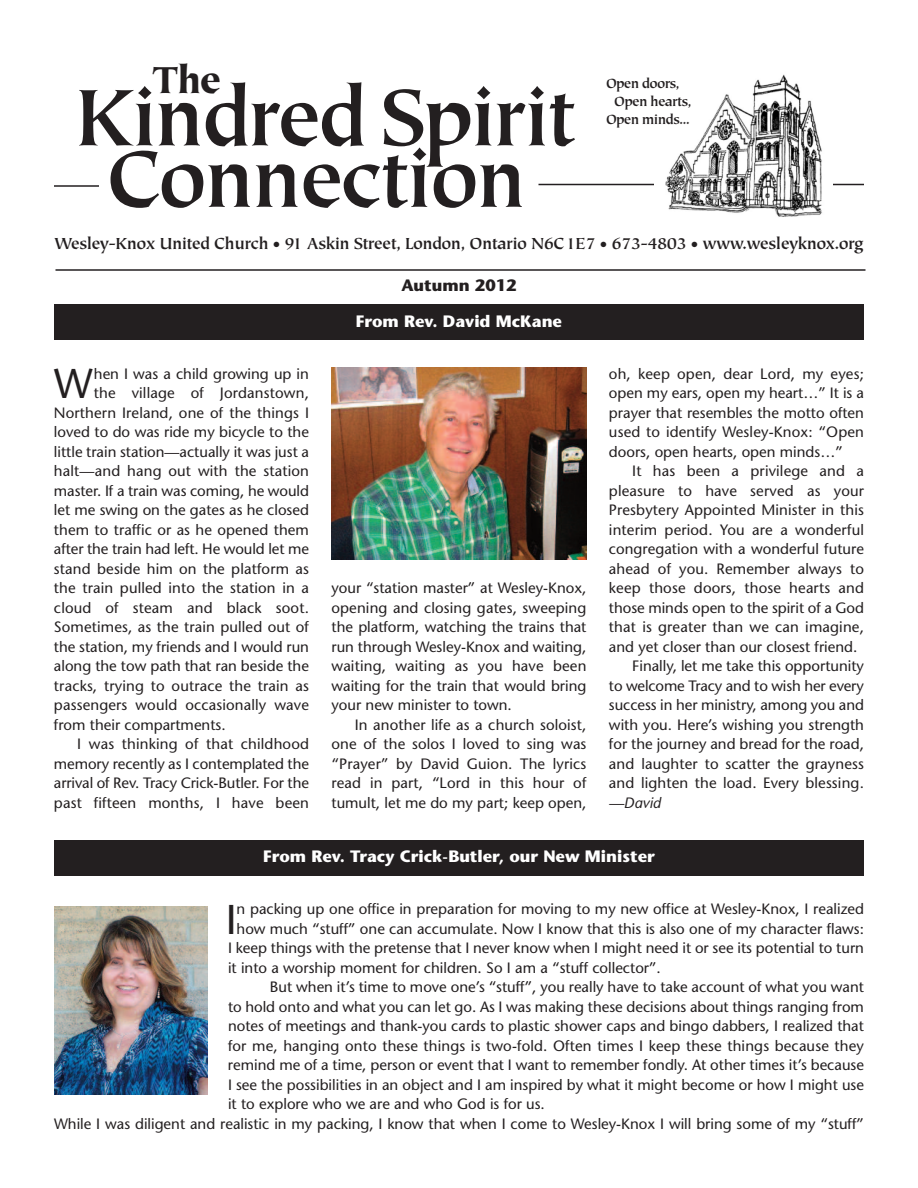
<style>
.page{position:relative;width:918px;height:1188px;background:#fff}
.page>*{position:absolute;margin:0;border:0;box-sizing:border-box;transform-origin:0 0}
.t1{font:700 90px "Tiepolo";letter-spacing:-.045em;color:#231f20}
.t2{font:900 42px "Tiepolo";color:#231f20}
.t3{font:41.55px "Stone Sans";color:#231f20}
.t4{font:700 18px "Tiepolo";letter-spacing:-.035em;color:#231f20}
.t5{font:700 16.5px "Stone Sans";color:#fff}
.t6{font:700 16.5px "Stone Sans";color:#231f20}
.t7{font:15px/19.5px "Stone Sans";color:#231f20;text-align:justify}
.t8{font:700 15px "Tiepolo";letter-spacing:-.05em;color:#231f20}
.t9{font:italic 15px "Stone Sans";color:#231f20}
.s1{font-size:15px}
</style>
<div class="page">
<hr style="left:538px;top:184px;width:326px;height:1px;background:#231f20">
<div style="left:654px;top:57px;width:178px;height:171px;background:#fff"></div>
<img style="left:665px;top:74px;width:157px;height:143px">
<hr style="left:54px;top:185px;width:45px;height:2px;background:#231f20">
<hr style="left:56px;top:269px;width:810px;height:2px;background:#231f20">
<div style="left:54px;top:304px;width:810px;height:36px;background:#231f20"></div>
<div style="left:54px;top:840px;width:810px;height:36px;background:#231f20"></div>
<img style="left:332px;top:368px;width:254px;height:192px">
<img style="left:54px;top:906px;width:153px;height:189px">
<h2 class="t2" style="left:152px;top:63px;width:71px">The</h2>
<p class="t8" style="left:606px;top:77px;width:75px">Open doors,</p>
<p class="t8" style="left:614px;top:95px;width:79px">Open hearts,</p>
<p class="t8" style="left:606px;top:113px;width:86px">Open minds...</p>
<h1 class="t1" style="left:75px;top:83px;width:502px">Kindred Spirit</h1>
<h1 class="t1" style="left:107px;top:144px;width:422px">Connection</h1>
<p class="t4" style="left:54px;top:236px;width:811px">Wesley-Knox United Church <span class="s1">•</span> 91 Askin Street, London, Ontario N6C1E7 <span class="s1">•</span> 673-4803 <span class="s1">•</span> www.wesleyknox.org</p>
<p class="t6" style="left:401px;top:279px;width:117px">Autumn 2012</p>
<h3 class="t3" style="left:54px;top:368px;width:40px">W</h3>
<p class="t7" style="left:94px;top:365px;width:217px">hen I was a child growing up in</p>
<p class="t7" style="left:94px;top:385px;width:217px">the village of Jordanstown,</p>
<p class="t7" style="left:54px;top:404px;width:257px">Northern Ireland, one of the things I</p>
<p class="t7" style="left:54px;top:424px;width:256px">loved to do was ride my bicycle to the</p>
<p class="t7" style="left:54px;top:443px;width:256px">little train station—actually it was just a</p>
<p class="t7" style="left:54px;top:463px;width:256px">halt—and hang out with the station</p>
<p class="t7" style="left:54px;top:482px;width:256px">master. If a train was coming, he would</p>
<p class="t7" style="left:54px;top:502px;width:257px">let me swing on the gates as he closed</p>
<p class="t7" style="left:54px;top:521px;width:257px">them to traffic or as he opened them</p>
<p class="t7" style="left:54px;top:541px;width:257px">after the train had left. He would let me</p>
<p class="t7" style="left:54px;top:560px;width:256px">stand beside him on the platform as</p>
<p class="t7" style="left:54px;top:580px;width:256px">the train pulled into the station in a</p>
<p class="t7" style="left:54px;top:599px;width:256px">cloud of steam and black soot.</p>
<p class="t7" style="left:54px;top:619px;width:256px">Sometimes, as the train pulled out of</p>
<p class="t7" style="left:54px;top:638px;width:257px">the station, my friends and I would run</p>
<p class="t7" style="left:54px;top:658px;width:256px">along the tow path that ran beside the</p>
<p class="t7" style="left:54px;top:677px;width:256px">tracks, trying to outrace the train as</p>
<p class="t7" style="left:54px;top:697px;width:256px">passengers would occasionally wave</p>
<p class="t7" style="left:54px;top:716px;width:173px">from their compartments.</p>
<p class="t7" style="left:77px;top:736px;width:233px">I was thinking of that childhood</p>
<p class="t7" style="left:54px;top:755px;width:257px">memory recently as I contemplated the</p>
<p class="t7" style="left:54px;top:775px;width:257px">arrival of Rev. Tracy Crick-Butler. For the</p>
<p class="t7" style="left:54px;top:794px;width:256px">past fifteen months, I have been</p>
<p class="t5" style="left:356px;top:315px;width:208px">From Rev. David McKane</p>
<p class="t7" style="left:331px;top:580px;width:257px">your “station master” at Wesley-Knox, opening and closing gates, sweeping the platform, watching the trains that run through Wesley-Knox and waiting, waiting, waiting as you have been waiting for the train that would bring your new minister to town.</p>
<p class="t7" style="left:331px;top:716px;width:257px;text-indent:23px">In another life as a church soloist, one of the solos I loved to sing was “Prayer” by David Guion. The lyrics read in part, “Lord in this hour of tumult, let me do my part; keep open,</p>
<p class="t7" style="left:609px;top:365px;width:257px">oh, keep open, dear Lord, my eyes; open my ears, open my heart…” It is a prayer that resembles the motto often used to identify Wesley-Knox: “Open doors, open hearts, open minds…”</p>
<p class="t7" style="left:632px;top:463px;width:233px">It has been a privilege and a</p>
<p class="t7" style="left:609px;top:482px;width:256px">pleasure to have served as your</p>
<p class="t7" style="left:609px;top:502px;width:256px">Presbytery Appointed Minister in this</p>
<p class="t7" style="left:609px;top:521px;width:256px">interim period. You are a wonderful</p>
<p class="t7" style="left:609px;top:541px;width:256px">congregation with a wonderful future</p>
<p class="t7" style="left:609px;top:560px;width:257px">ahead of you. Remember always to</p>
<p class="t7" style="left:609px;top:580px;width:256px">keep those doors, those hearts and</p>
<p class="t7" style="left:609px;top:599px;width:256px">those minds open to the spirit of a God</p>
<p class="t7" style="left:609px;top:619px;width:256px">that is greater than we can imagine,</p>
<p class="t7" style="left:609px;top:638px;width:250px">and yet closer than our closest friend.</p>
<p class="t7" style="left:632px;top:658px;width:233px">Finally, let me take this opportunity</p>
<p class="t7" style="left:609px;top:677px;width:257px">to welcome Tracy and to wish her every</p>
<p class="t7" style="left:609px;top:697px;width:256px">success in her ministry, among you and</p>
<p class="t7" style="left:609px;top:716px;width:257px">with you. Here’s wishing you strength</p>
<p class="t7" style="left:609px;top:736px;width:256px">for the journey and bread for the road,</p>
<p class="t7" style="left:609px;top:755px;width:256px">and laughter to scatter the grayness</p>
<p class="t7" style="left:609px;top:775px;width:256px">and lighten the load. Every blessing.</p>
<p class="t9" style="left:609px;top:796px;width:53px">—David</p>
<p class="t5" style="left:263px;top:850px;width:393px">From Rev. Tracy Crick-Butler, our New Minister</p>
<h3 class="t3" style="left:226px;top:903px;width:13px">I</h3>
<p class="t7" style="left:237px;top:901px;width:629px">n packing up one office in preparation for moving to my new office at Wesley-Knox, I realized</p>
<p class="t7" style="left:237px;top:920px;width:629px">how much “stuff” one can accumulate. Now I know that this is also one of my character flaws:</p>
<p class="t7" style="left:228px;top:940px;width:637px">I keep things with the pretense that I never know when I might need it or see its potential to turn</p>
<p class="t7" style="left:228px;top:959px;width:434px">it into a worship moment for children. So I am a “stuff collector”.</p>
<p class="t7" style="left:270px;top:979px;width:596px">But when it’s time to move one’s “stuff”, you really have to take account of what you want</p>
<p class="t7" style="left:228px;top:998px;width:638px">to hold onto and what you can let go. As I was making these decisions about things ranging from</p>
<p class="t7" style="left:228px;top:1018px;width:637px">notes of meetings and thank-you cards to plastic shower caps and bingo dabbers, I realized that</p>
<p class="t7" style="left:228px;top:1037px;width:638px">for me, hanging onto these things is two-fold. Often times I keep these things because they</p>
<p class="t7" style="left:228px;top:1057px;width:638px">remind me of a time, person or event that I want to remember fondly. At other times it’s because</p>
<p class="t7" style="left:228px;top:1076px;width:638px">I see the possibilities in an object and I am inspired by what it might become or how I might use</p>
<p class="t7" style="left:228px;top:1096px;width:318px">it to explore who we are and who God is for us.</p>
<p class="t7" style="left:54px;top:1115px;width:812px">While I was diligent and realistic in my packing, I know that when I come to Wesley-Knox I will bring some of my “stuff”</p>
</div>
